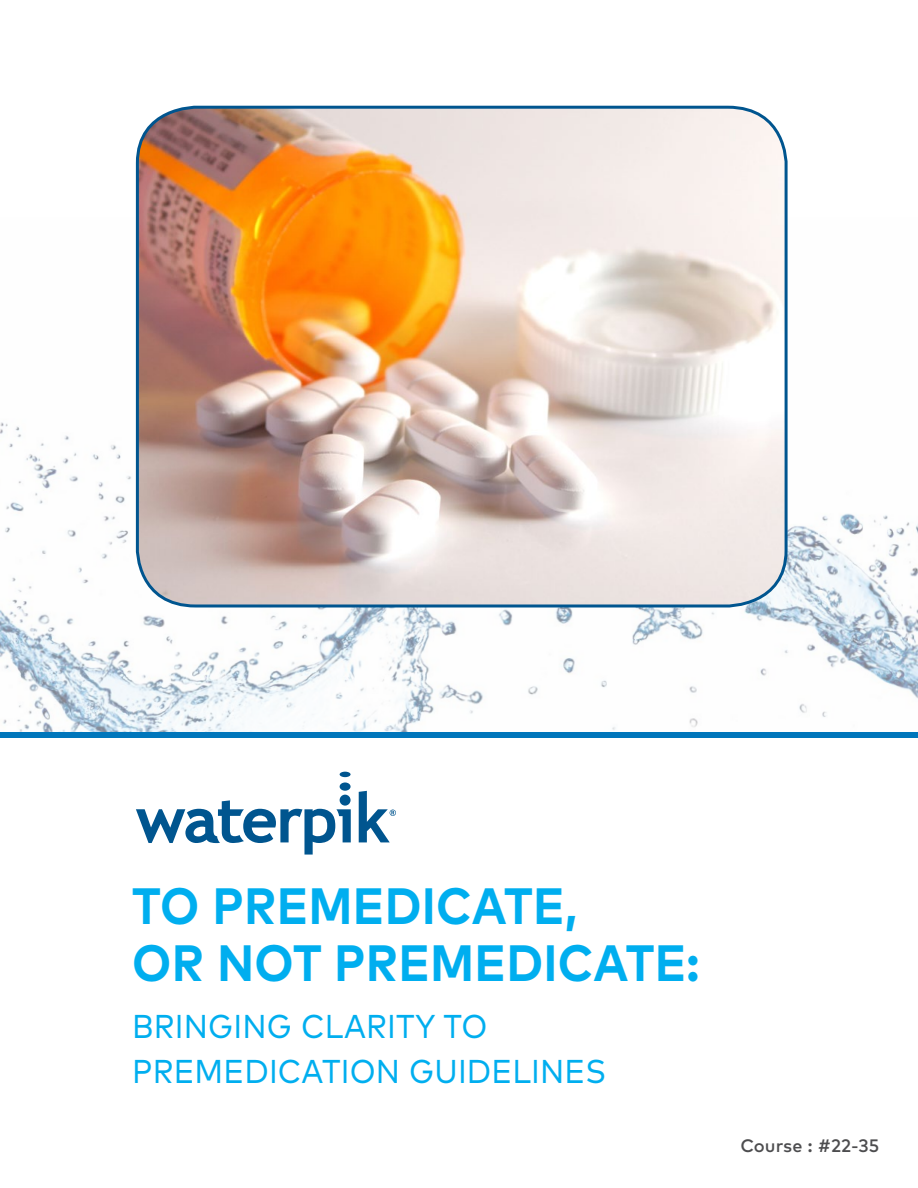
<style>
.page{position:relative;width:918px;height:1188px;background:#fff}
.page>*{position:absolute;margin:0;border:0;box-sizing:border-box;transform-origin:0 0}
.t1{font:700 51px/57px "Mark Pro";letter-spacing:.005em;color:#00aeef;scale:.93 1}
.t2{font:33px/45px "Mark Pro";letter-spacing:.005em;color:#00aeef;scale:.93 1}
.t3{font:500 18px "Mark Pro";color:#4d4d4f}
</style>
<div class="page">
<img style="left:0;top:217px;width:918px;height:515px">
<div style="left:340px;top:782px;width:11px;height:9px;background:#00558f;border-radius:50%"></div>
<div style="left:340px;top:772px;width:11px;height:5px;background:#00558f;border-radius:50%"></div>
<svg style="left:136px;top:791px;width:260px;height:64px"></svg>
<div style="left:0;top:732px;width:918px;height:6px;background:#0076bb"></div>
<img style="left:137px;top:107px;width:649px;height:499px">
<div style="left:136px;top:106px;width:652px;height:502px;border:3px solid #00558f;border-radius:57px"></div>
<h1 class="t1" style="left:132px;top:873px;width:612px">TO PREMEDICATE,<br>OR NOT PREMEDICATE:</h1>
<p class="t2" style="left:132px;top:1001px;width:511px">BRINGING CLARITY TO<br>PREMEDICATION GUIDELINES</p>
<p class="t3" style="left:740px;top:1132px;width:140px">Course : #22-35</p>
</div>
